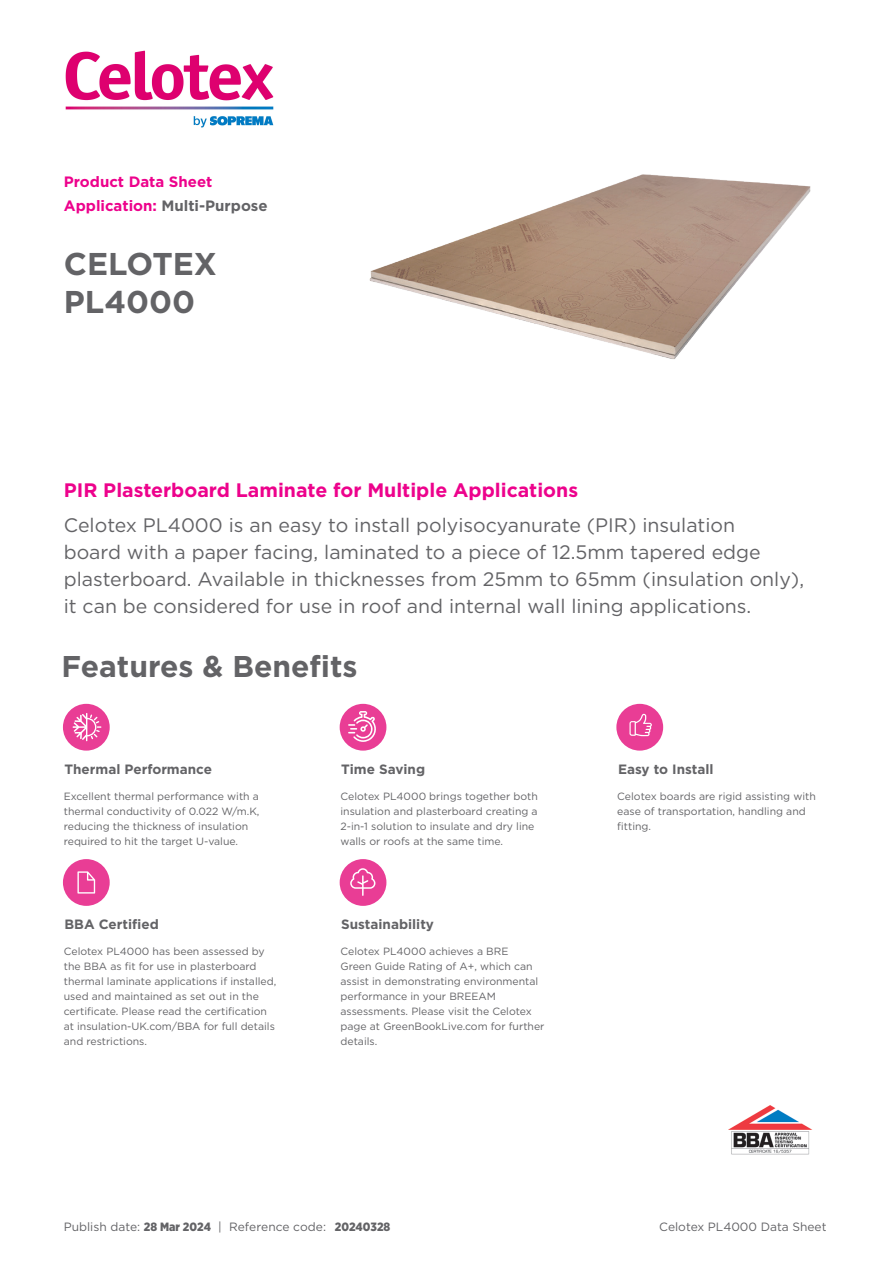
<style>
.page{position:relative;width:893px;height:1263px;background:#fff}
.page>*{position:absolute;margin:0;border:0;box-sizing:border-box;transform-origin:0 0}
.A-Product_Name{font:700 31.5px/37.8px "Gotham";color:#636366}
.F_B{font:700 30px "Gotham";color:#636366}
.Short_Description_Va{font:19.5px/27px "Gotham";color:#636366}
.Short_Description_He{font:700 19.5px "Gotham";color:#ed028c}
.IUK-Lead_Application{font:700 15px "Gotham";color:#636366}
.t1{font:700 15px "Gotham";color:#ed028c}
.level_1_header{font:700 13.5px "Gotham";color:#636366}
.level_4_header{font:700 13.5px "Gotham";color:#636366}
.level_5_header{font:700 13.5px "Gotham";color:#636366}
.level_2_header{font:700 13.5px "Gotham";color:#636366}
.level_3_header{font:700 13.5px "Gotham";color:#636366}
.Reference_code{font:12px "Gotham";color:#636366}
.Footer_Product_NAme{font:12px "Gotham";color:#636366}
.level_2_text{font:10.5px/15px "Gotham";color:#636366}
.level_4_text{font:10.5px/15px "Gotham";color:#636366}
.level_1_text{font:10.5px/15px "Gotham";color:#636366}
.level_3_text{font:10.5px/15px "Gotham";color:#636366}
.level_5_text{font:10.5px/15px "Gotham";color:#636366}
.s1{color:#ed028c}
.s2{font-family:"Gotham Narrow";font-weight:900}
</style>
<div class="page">
<div style="left:63px;top:704px;width:47px;height:47px;background:#e93d95;border-radius:50%"></div>
<svg style="left:73px;top:713px;width:28px;height:28px"></svg>
<div style="left:63px;top:859px;width:47px;height:47px;background:#e93d95;border-radius:50%"></div>
<svg style="left:77px;top:871px;width:18px;height:22px"></svg>
<div style="left:340px;top:704px;width:46px;height:47px;background:#e93d95;border-radius:50%"></div>
<svg style="left:348px;top:711px;width:28px;height:31px"></svg>
<div style="left:340px;top:859px;width:46px;height:47px;background:#e93d95;border-radius:50%"></div>
<svg style="left:350px;top:868px;width:25px;height:28px"></svg>
<div style="left:616px;top:704px;width:47px;height:47px;background:#e93d95;border-radius:50%"></div>
<svg style="left:629px;top:713px;width:23px;height:23px"></svg>
<img style="left:729px;top:1105px;width:84px;height:50px">
<img style="left:369px;top:174px;width:442px;height:185px">
<img style="left:65px;top:50px;width:209px;height:78px">
<p class="t1" style="left:64px;top:171px;width:150px">Product Data Sheet</p>
<p class="IUK-Lead_Application" style="left:64px;top:195px;width:205px"><span class="s1">Application:</span> Multi-Purpose</p>
<p class="A-Product_Name" style="left:64px;top:245px;width:154px">CELOTEX<br>PL4000</p>
<p class="Short_Description_He" style="left:64px;top:477px;width:516px">PIR Plasterboard Laminate for Multiple Applications</p>
<p class="Short_Description_Va" style="left:64px;top:511px;width:742px">Celotex PL4000 is an easy to install polyisocyanurate (PIR) insulation<br>board with a paper facing, laminated to a piece of 12.5mm tapered edge plasterboard. Available in thicknesses from 25mm to 65mm (insulation only), it can be considered for use in roof and internal wall lining applications.</p>
<p class="F_B" style="left:62px;top:646px;width:297px">Features &amp; Benefits</p>
<p class="level_1_header" style="left:65px;top:760px;width:149px">Thermal Performance</p>
<p class="level_1_text" style="left:64px;top:788px;width:197px">Excellent thermal performance with a thermal conductivity of 0.022 W/m.K, reducing the thickness of insulation required to hit the target U-value.</p>
<p class="level_2_header" style="left:65px;top:916px;width:96px">BBA Certified</p>
<p class="level_2_text" style="left:64px;top:943px;width:214px">Celotex PL4000 has been assessed by the BBA as fit for use in plasterboard thermal laminate applications if installed, used and maintained as set out in the certificate. Please read the certification at insulation-UK.com/BBA for full details and restrictions.</p>
<p class="level_3_header" style="left:341px;top:760px;width:85px">Time Saving</p>
<p class="level_3_text" style="left:340px;top:788px;width:199px">Celotex PL4000 brings together both insulation and plasterboard creating a 2-in-1 solution to insulate and dry line walls or roofs at the same time.</p>
<p class="level_4_header" style="left:341px;top:916px;width:94px">Sustainability</p>
<p class="level_4_text" style="left:340px;top:943px;width:206px">Celotex PL4000 achieves a BRE<br>Green Guide Rating of A+, which can assist in demonstrating environmental performance in your BREEAM assessments. Please visit the Celotex page at GreenBookLive.com for further details.</p>
<p class="level_5_header" style="left:618px;top:760px;width:97px">Easy to Install</p>
<p class="level_5_text" style="left:617px;top:788px;width:200px">Celotex boards are rigid assisting with ease of transportation, handling and fitting.</p>
<p class="Reference_code" style="left:64px;top:1219px;width:328px">Publish date: <span class="s2">28 Mar 2024</span> | Reference code: <span class="s2">20240328</span></p>
<p class="Footer_Product_NAme" style="left:659px;top:1219px;width:169px">Celotex PL4000 Data Sheet</p>
</div>
